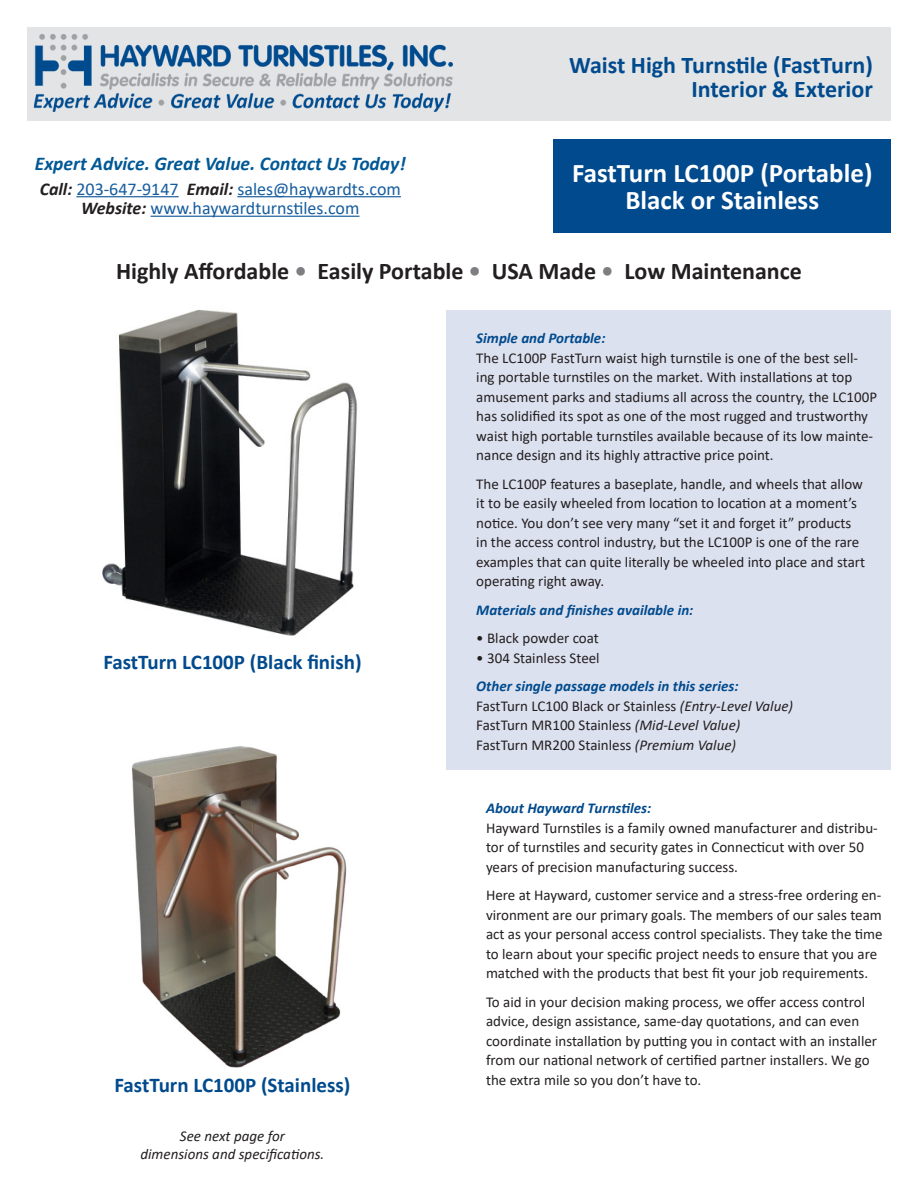
<style>
.page{position:relative;width:918px;height:1188px;background:#fff}
.page>*{position:absolute;margin:0;border:0;box-sizing:border-box;transform-origin:0 0}
.t1{font:700 27px/27px "Calibri";color:#fff;text-align:center}
.t2{font:700 24px "Calibri";color:#231f20}
.t3{font:700 24px/24px "Calibri";color:#004a8d;text-align:right}
.t4{font:700 21px "Calibri";color:#004a8d}
.t5{font:italic 700 19.5px "Calibri";color:#015895}
.t6{font:18px "Calibri";color:#175d9e}
.t7{font:15px/19.5px "Calibri";color:#231f20}
.t8{font:italic 700 15px "Calibri";color:#004a8d}
.t9{font:italic 15px "Calibri";color:#231f20}
.s1{font-weight:700;font-style:italic;color:#231f20}
.s2{color:#7c7e81}
.s3{font-weight:700;font-style:italic;color:#004a8d}
.s4{font-style:italic}
</style>
<div class="page">
<img style="left:102px;top:309px;width:256px;height:327px">
<div style="left:446px;top:310px;width:445px;height:460px;background:#dce1ef"></div>
<div style="left:554px;top:139px;width:337px;height:94px;background:#004a8d"></div>
<div style="left:27px;top:27px;width:864px;height:94px;background:#e3e4e6"></div>
<img style="left:131px;top:746px;width:216px;height:322px">
<img style="left:34px;top:35px;width:418px;height:76px">
<hr style="left:76px;top:196px;width:103px;height:1px;background:#175d9e">
<hr style="left:237px;top:196px;width:164px;height:1px;background:#175d9e">
<hr style="left:151px;top:216px;width:208px;height:1px;background:#175d9e">
<p class="t5" style="left:35px;top:150px;width:372px">Expert Advice. Great Value. Contact Us Today!</p>
<p class="t6" style="left:40px;top:176px;width:363px"><span class="s1">Call:</span> 203-647-9147 <span class="s1">Email:</span> sales@haywardts.com</p>
<p class="t6" style="left:81px;top:196px;width:280px"><span class="s1">Website:</span> www.haywardturnstiles.com</p>
<p class="t3" style="left:569px;top:53px;width:305px">Waist High Turnstile (FastTurn)<br>Interior &amp; Exterior</p>
<p class="t1" style="left:572px;top:159px;width:302px">FastTurn LC100P (Portable)<br>Black or Stainless</p>
<p class="t2" style="left:116px;top:254px;width:687px">Highly Affordable <span class="s2">•</span> Easily Portable <span class="s2">•</span> USA Made <span class="s2">•</span> Low Maintenance</p>
<p class="t4" style="left:103px;top:648px;width:260px">FastTurn LC100P (Black finish)</p>
<p class="t4" style="left:115px;top:1070px;width:237px">FastTurn LC100P (Stainless)</p>
<p class="t9" style="left:180px;top:1126px;width:106px">See next page for</p>
<p class="t9" style="left:141px;top:1144px;width:185px">dimensions and specifications.</p>
<p class="t8" style="left:476px;top:327px;width:131px">Simple and Portable:</p>
<p class="t7" style="left:476px;top:347px;width:402px">The LC100P FastTurn waist high turnstile is one of the best sell&shy;ing portable turnstiles on the market. With installations at top amusement parks and stadiums all across the country, the LC100P has solidified its spot as one of the most rugged and trustworthy waist high portable turnstiles available because of its low mainte&shy;nance design and its highly attractive price point.</p>
<p class="t7" style="left:476px;top:473px;width:390px">The LC100P features a baseplate, handle, and wheels that allow it to be easily wheeled from location to location at a moment’s notice. You don’t see very many “set it and forget it” products in the access control industry, but the LC100P is one of the rare examples that can quite literally be wheeled into place and start operating right away.</p>
<p class="t8" style="left:476px;top:599px;width:219px">Materials and finishes available in:</p>
<p class="t7" style="left:476px;top:628px;width:124px">• Black powder coat</p>
<p class="t7" style="left:476px;top:647px;width:125px">• 304 Stainless Steel</p>
<p class="t7" style="left:476px;top:676px;width:318px"><span class="s3">Other single passage models in this series:<br></span>FastTurn LC100 Black or Stainless <span class="s4">(Entry-Level Value)<br></span>FastTurn MR100 Stainless <span class="s4">(Mid-Level Value)<br></span>FastTurn MR200 Stainless <span class="s4">(Premium Value)</span></p>
<p class="t8" style="left:486px;top:798px;width:167px">About Hayward Turnstiles:</p>
<p class="t7" style="left:486px;top:818px;width:393px">Hayward Turnstiles is a family owned manufacturer and distribu&shy;tor of turnstiles and security gates in Connecticut with over 50 years of precision manufacturing success.</p>
<p class="t7" style="left:486px;top:885px;width:398px">Here at Hayward, customer service and a stress-free ordering en&shy;vironment are our primary goals. The members of our sales team act as your personal access control specialists. They take the time to learn about your specific project needs to ensure that you are matched with the products that best fit your job requirements.</p>
<p class="t7" style="left:486px;top:992px;width:393px">To aid in your decision making process, we offer access control advice, design assistance, same-day quotations, and can even coordinate installation by putting you in contact with an installer from our national network of certified partner installers. We go the extra mile so you don’t have to.</p>
</div>
